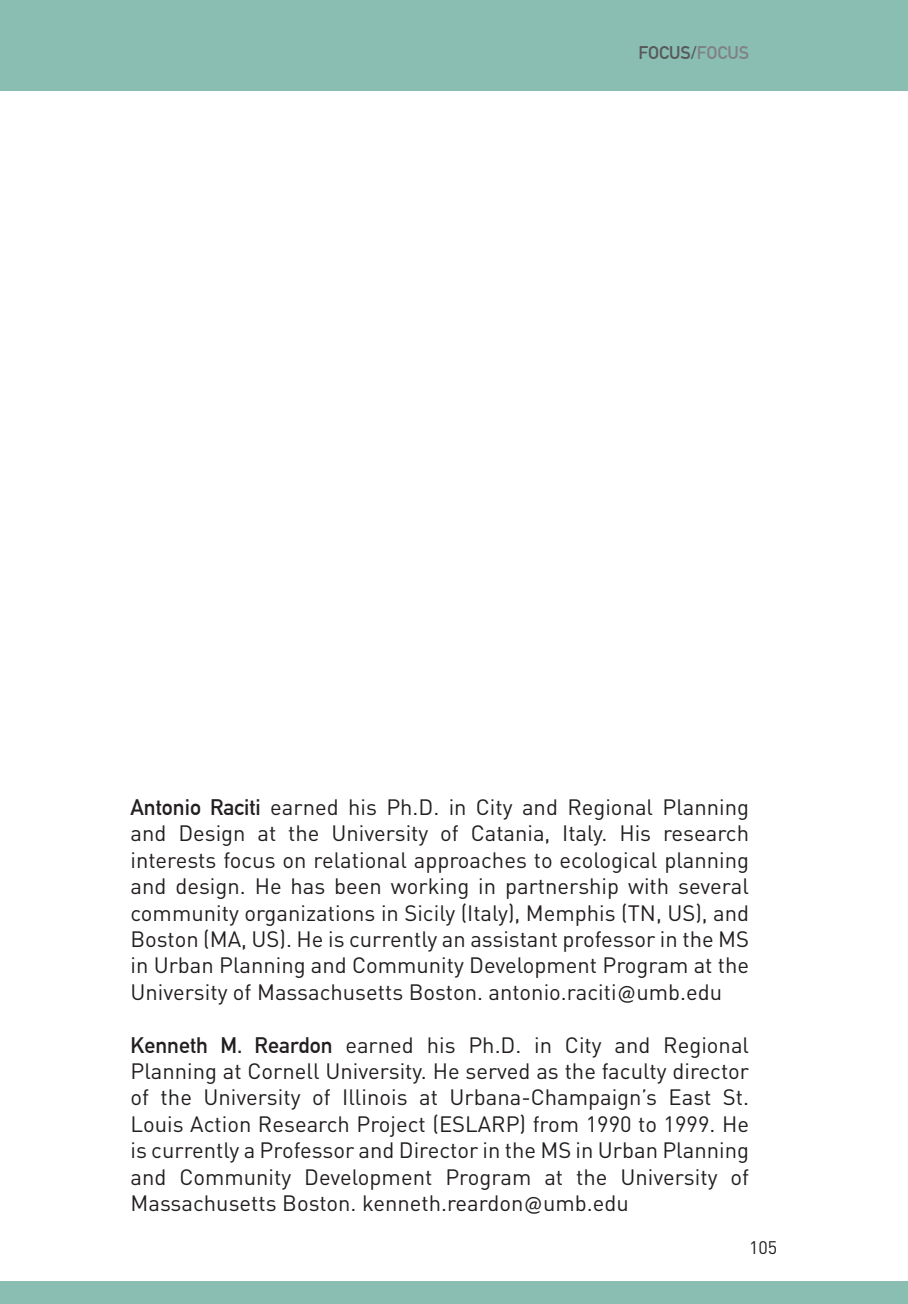
<style>
.page{position:relative;width:908px;height:1304px;background:#fff}
.page>*{position:absolute;margin:0;border:0;box-sizing:border-box;transform-origin:0 0}
.t1{font:22px/26.4px "DIN";color:#231f20;text-align:justify}
.t2{font:700 18px "DIN Alternate";color:#57585a}
.t3{font:18px "DIN";color:#231f20}
.s1{color:#808285}
.s2{font-family:"DIN Alternate";font-weight:700}
.s3{font-family:"Carlito"}
</style>
<div class="page">
<div style="left:0;top:0;width:907px;height:90px;background:#8abeb2"></div>
<div style="left:0;top:1281px;width:907px;height:23px;background:#8abeb2"></div>
<p class="t2" style="left:638px;top:39px;width:112px">FOCUS/<span class="s1">FOCUS</span></p>
<p class="t1" style="left:130px;top:793px;width:620px"><span class="s2">Antonio Raciti</span> earned his Ph.D. in City and Regional Planning and Design at the University of Catania, Italy. His research interests focus on relational approaches to ecological planning and design. He has been working in partnership with several community organizations in Sicily (Italy), Memphis (TN, US), and Boston (MA, US). He is currently an assistant professor in the MS in Urban Planning and Community Development Program at the University of Massachusetts Boston. antonio.raciti<span class="s3">@</span>umb.edu</p>
<p class="t1" style="left:130px;top:1031px;width:619px"><span class="s2">Kenneth M. Reardon</span> earned his Ph.D. in City and Regional Planning at Cornell University. He served as the faculty director of the University of Illinois at Urbana-Champaign’s East St.<br>Louis Action Research Project (ESLARP) from 1990 to 1999. He is currently a Professor and Director in the MS in Urban Planning and Community Development Program at the University of Massachusetts Boston. kenneth.reardon<span class="s3">@</span>umb.edu</p>
<p class="t3" style="left:748px;top:1237px;width:30px">105</p>
</div>
